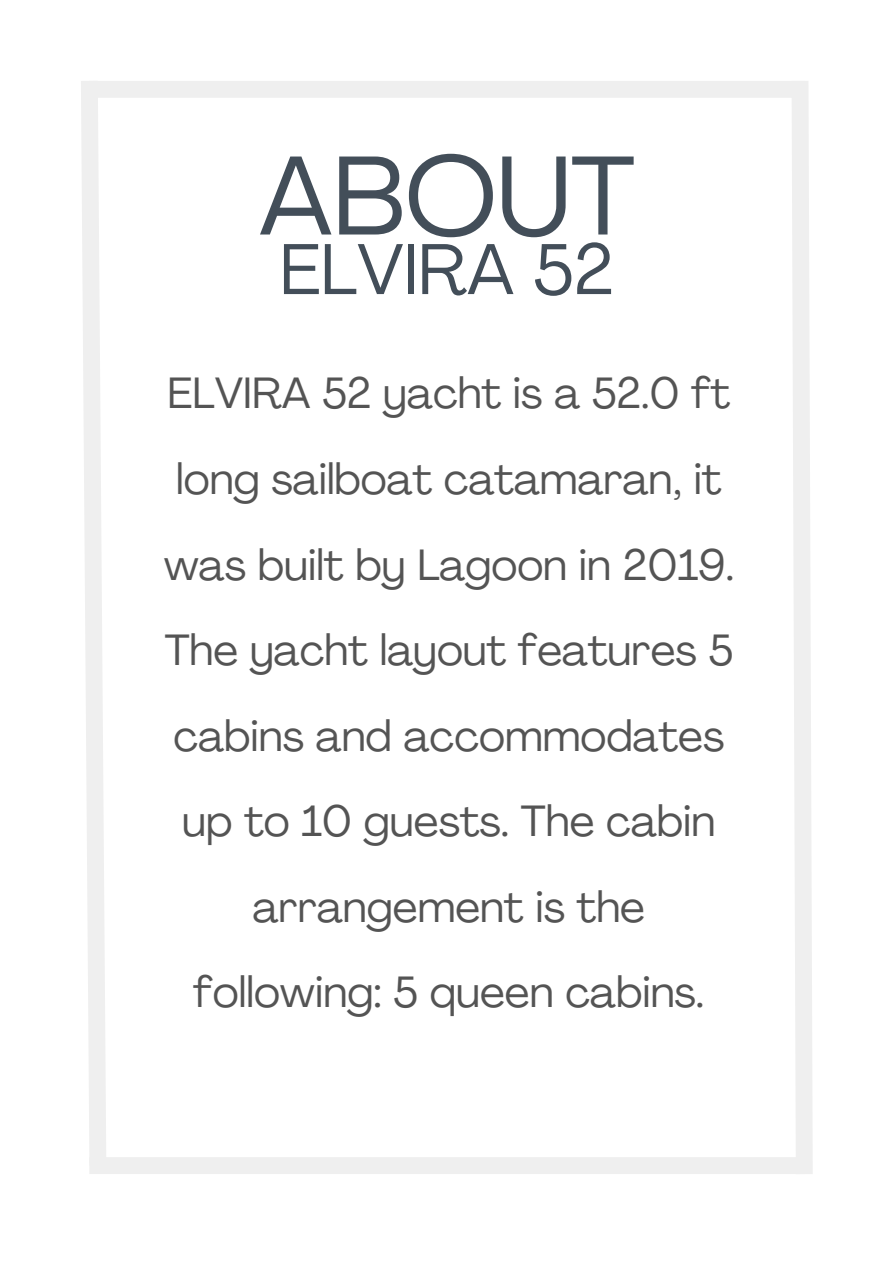
<style>
.page{position:relative;width:894px;height:1264px;background:#fff}
.page>*{position:absolute;margin:0;border:0;box-sizing:border-box;transform-origin:0 0}
.t1{font:110.55px "Agrandir";color:#434e59}
.t2{font:70.8px "Agrandir";color:#434e59}
.t3{font:43.2px/85.5px "Agrandir";color:#545454;text-align:center}
</style>
<div class="page">
<div style="left:89px;top:81px;width:715px;height:17px;background:#efefef"></div>
<div style="left:89px;top:1157px;width:715px;height:16px;background:#efefef"></div>
<svg style="left:81px;top:81px;width:34px;height:1093px"></svg>
<svg style="left:782px;top:81px;width:31px;height:1093px"></svg>
<h1 class="t1" style="left:259px;top:151px;width:377px">ABOUT</h1>
<h2 class="t2" style="left:279px;top:241px;width:335px">ELVIRA 52</h2>
<p class="t3" style="left:164px;top:355px;width:571px">ELVIRA 52 yacht is a 52.0 ft long sailboat catamaran, it was built by Lagoon in 2019.<br>The yacht layout features 5 cabins and accommodates up to 10 guests. The cabin arrangement is the following: 5 queen cabins.</p>
</div>
